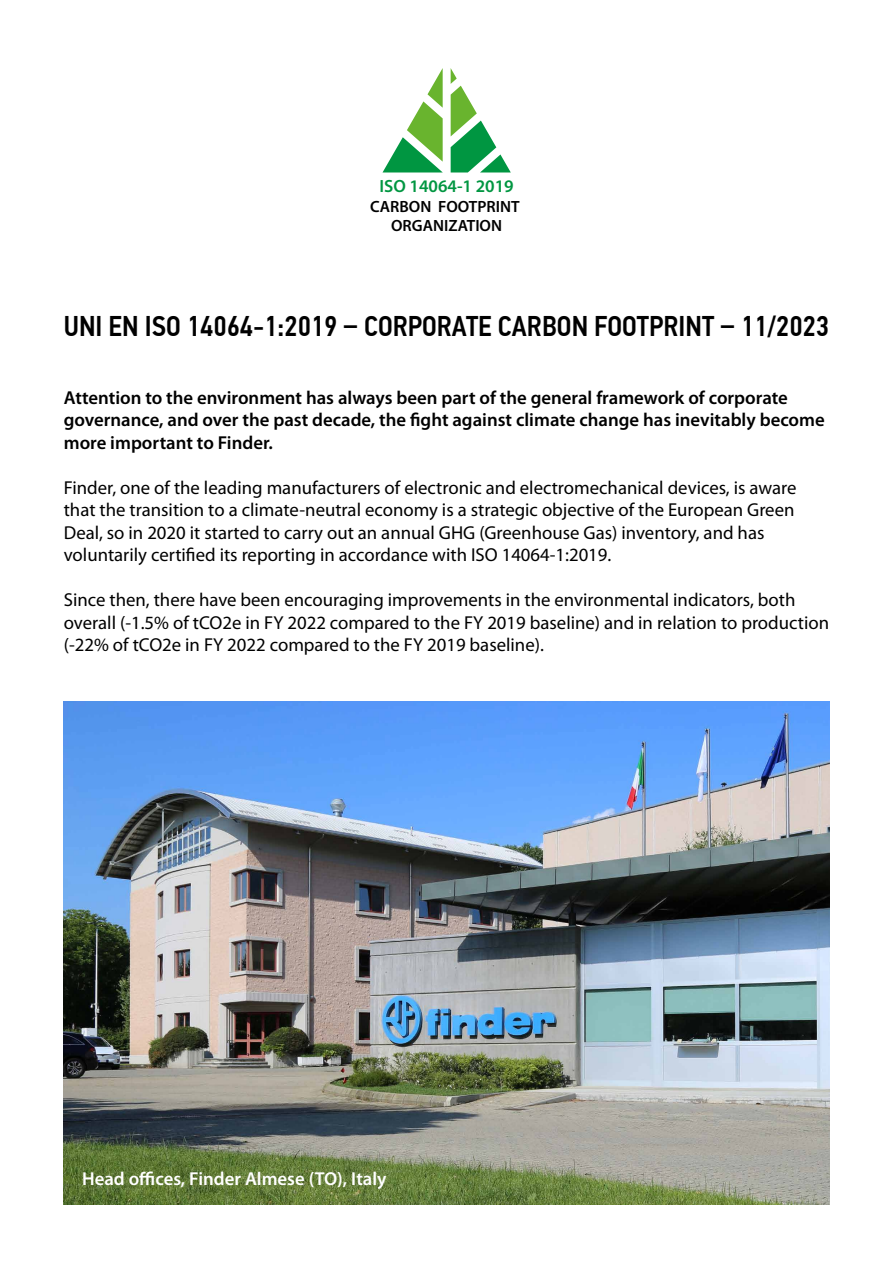
<style>
.page{position:relative;width:893px;height:1263px;background:#fff}
.page>*{position:absolute;margin:0;border:0;box-sizing:border-box;transform-origin:0 0}
.t1{font:500 28.5px "PF Din Text Cond Pro";color:#000}
.t2{font:18.75px/22.5px "Myriad Pro";color:#000}
.t3{font:600 18.75px/22.5px "Myriad Pro";color:#000}
.t4{font:600 18.75px "Myriad Pro";color:#fff}
.t5{font:600 17.7px "Myriad Pro";color:#009641}
.t6{font:600 16.35px/19.5px "Myriad Pro";color:#000;text-align:center}
</style>
<div class="page">
<img style="left:64px;top:702px;width:765px;height:502px">
<svg style="left:451px;top:69px;width:60px;height:103px"></svg>
<svg style="left:383px;top:68px;width:60px;height:104px"></svg>
<p class="t5" style="left:380px;top:175px;width:136px">ISO 14064-1 2019</p>
<p class="t6" style="left:370px;top:196px;width:151px">CARBON FOOTPRINT<br>ORGANIZATION</p>
<h1 class="t1" style="left:64px;top:309px;width:767px">UNI EN ISO 14064-1:2019 – CORPORATE CARBON FOOTPRINT – 11/2023</h1>
<p class="t3" style="left:64px;top:386px;width:762px">Attention to the environment has always been part of the general framework of corporate governance, and over the past decade, the fight against climate change has inevitably become more important to Finder.</p>
<p class="t2" style="left:64px;top:476px;width:734px">Finder, one of the leading manufacturers of electronic and electromechanical devices, is aware that the transition to a climate-neutral economy is a strategic objective of the European Green Deal, so in 2020 it started to carry out an annual GHG (Greenhouse Gas) inventory, and has voluntarily certified its reporting in accordance with ISO 14064-1:2019.</p>
<p class="t2" style="left:64px;top:588px;width:767px">Since then, there have been encouraging improvements in the environmental indicators, both overall (-1.5% of tCO2e in FY 2022 compared to the FY 2019 baseline) and in relation to production (-22% of tCO2e in FY 2022 compared to the FY 2019 baseline).</p>
<p class="t4" style="left:82px;top:1167px;width:306px">Head offices, Finder Almese (TO), Italy</p>
</div>
